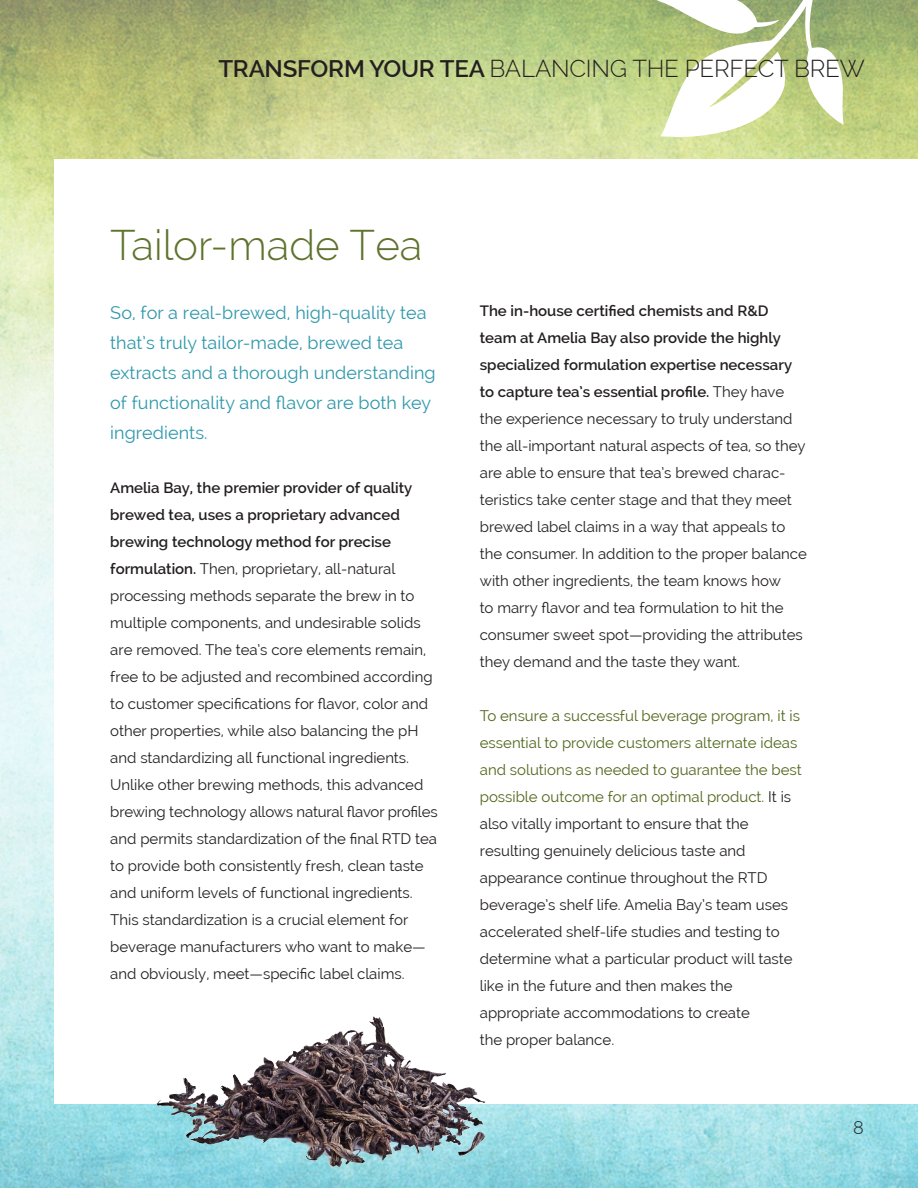
<style>
.page{position:relative;width:918px;height:1188px;background:#fff}
.page>*{position:absolute;margin:0;border:0;box-sizing:border-box;transform-origin:0 0}
.t1{font:300 42px "Raleway";color:#5f732d}
.t2{font:300 24px "Raleway";letter-spacing:-.01em;color:#231f20}
.t3{font:18px/30px "Raleway";letter-spacing:.005em;color:#2f98ab}
.t4{font:300 18px "Raleway";color:#231f20}
.t5{font:15px/27px "Raleway";color:#231f20}
.s1{font-weight:600}
.s2{color:#51681d}
</style>
<div class="page">
<img style="left:0;top:0;width:918px;height:1188px">
<svg style="left:657px;top:0;width:187px;height:138px"></svg>
<div style="left:54px;top:160px;width:864px;height:944px;background:#fff"></div>
<img style="left:146px;top:1016px;width:361px;height:157px">
<h2 class="t2" style="left:218px;top:54px;width:648px"><span class="s1">Transform Your Tea</span> BALANCING THE PERFECT BREW</h2>
<h1 class="t1" style="left:110px;top:220px;width:314px">TAILOR-MADE TEA</h1>
<p class="t3" style="left:110px;top:297px;width:327px">So, for a real-brewed, high-quality tea that’s truly tailor-made, brewed tea extracts and a thorough understanding of functionality and flavor are both key ingredients.</p>
<p class="t5" style="left:110px;top:474px;width:329px"><span class="s1">Amelia Bay, the premier provider of quality brewed tea, uses a proprietary advanced brewing technology method for precise formulation.</span> Then, proprietary, all-natural processing methods separate the brew in to multiple components, and undesirable solids are removed. The tea’s core elements remain, free to be adjusted and recombined according to customer specifications for flavor, color and other properties, while also balancing the pH and standardizing all functional ingredients.<br>Unlike other brewing methods, this advanced brewing technology allows natural flavor profiles and permits standardization of the final RTD tea to provide both consistently fresh, clean taste and uniform levels of functional ingredients.<br>This standardization is a crucial element for beverage manufacturers who want to make— and obviously, meet—specific label claims.</p>
<p class="t5" style="left:480px;top:297px;width:329px"><span class="s1">The in-house certified chemists and R&amp;D team at Amelia Bay also provide the highly specialized formulation expertise necessary to capture tea’s essential profile.</span> They have the experience necessary to truly understand the all-important natural aspects of tea, so they are able to ensure that tea’s brewed charac&shy;teristics take center stage and that they meet brewed label claims in a way that appeals to the consumer. In addition to the proper balance with other ingredients, the team knows how<br>to marry flavor and tea formulation to hit the consumer sweet spot—providing the attributes they demand and the taste they want.</p>
<p class="t5" style="left:480px;top:702px;width:324px"><span class="s2">To ensure a successful beverage program, it is essential to provide customers alternate ideas and solutions as needed to guarantee the best possible outcome for an optimal product.</span> It is also vitally important to ensure that the resulting genuinely delicious taste and appearance continue throughout the RTD beverage’s shelf life. Amelia Bay’s team uses accelerated shelf-life studies and testing to determine what a particular product will taste like in the future and then makes the appropriate accommodations to create<br>the proper balance.</p>
<p class="t4" style="left:853px;top:1117px;width:12px">8</p>
</div>
